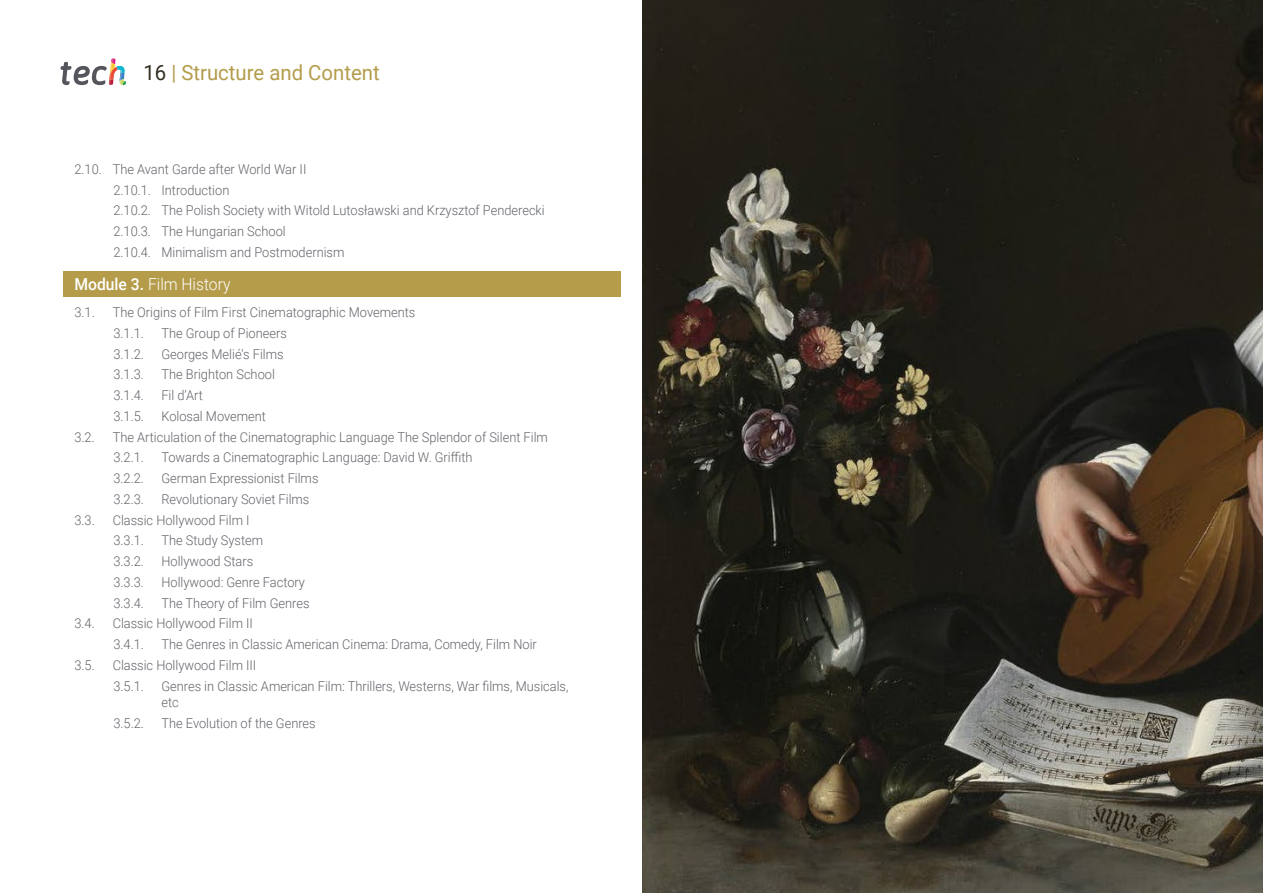
<style>
.page{position:relative;width:1263px;height:893px;background:#fff}
.page>*{position:absolute;margin:0;border:0;box-sizing:border-box;transform-origin:0 0}
.t1{font:21px "Roboto";color:#b49c4b}
.t2{font:300 16.5px "Roboto";color:#fff;scale:.95 1}
.t3{font:300 13.5px/20.7px "Roboto";color:#61646a;scale:.95 1}
.s1{color:#312e20}
.s2{font-weight:500}
</style>
<div class="page">
<img style="left:642px;top:0;width:621px;height:893px">
<div style="left:63px;top:271px;width:558px;height:25px;background:#b49c4b"></div>
<svg style="left:61px;top:58px;width:65px;height:28px"></svg>
<h1 class="t1" style="left:144px;top:57px;width:238px"><span class="s1">16</span> | Structure and Content</h1>
<p class="t3" style="left:113px;top:158px;width:456px;text-indent:-39px">2.10. The Avant Garde after World War II<br>2.10.1. Introduction<br>2.10.2. The Polish Society with Witold Lutosławski and Krzysztof Penderecki 2.10.3. The Hungarian School<br>2.10.4. Minimalism and Postmodernism</p>
<p class="t2" style="left:74px;top:273px;width:166px"><span class="s2">Module 3.</span> Film History</p>
<p class="t3" style="left:74px;top:301px;width:23px">3.1.</p>
<p class="t3" style="left:113px;top:301px;width:320px">The Origins of Film First Cinematographic Movements<br>3.1.1.</p>
<p class="t3" style="left:161px;top:322px;width:134px">The Group of Pioneers</p>
<p class="t3" style="left:113px;top:343px;width:34px">3.1.2.</p>
<p class="t3" style="left:161px;top:343px;width:130px">Georges Melié's Films</p>
<p class="t3" style="left:113px;top:364px;width:34px">3.1.3.</p>
<p class="t3" style="left:161px;top:364px;width:121px">The Brighton School</p>
<p class="t3" style="left:113px;top:384px;width:34px">3.1.4.</p>
<p class="t3" style="left:161px;top:384px;width:45px">Fil d’Art</p>
<p class="t3" style="left:113px;top:405px;width:34px">3.1.5.</p>
<p class="t3" style="left:161px;top:405px;width:112px">Kolosal Movement</p>
<p class="t3" style="left:74px;top:426px;width:23px">3.2.</p>
<p class="t3" style="left:113px;top:426px;width:460px">The Articulation of the Cinematographic Language The Splendor of Silent Film<br>3.2.1.</p>
<p class="t3" style="left:161px;top:447px;width:329px">Towards a Cinematographic Language: David W. Griffith</p>
<p class="t3" style="left:113px;top:467px;width:34px">3.2.2.</p>
<p class="t3" style="left:161px;top:467px;width:167px">German Expressionist Films</p>
<p class="t3" style="left:113px;top:488px;width:34px">3.2.3.</p>
<p class="t3" style="left:161px;top:488px;width:157px">Revolutionary Soviet Films</p>
<p class="t3" style="left:74px;top:509px;width:23px">3.3.</p>
<p class="t3" style="left:113px;top:509px;width:146px">Classic Hollywood Film I<br>3.3.1.</p>
<p class="t3" style="left:161px;top:530px;width:109px">The Study System</p>
<p class="t3" style="left:113px;top:550px;width:34px">3.3.2.</p>
<p class="t3" style="left:161px;top:550px;width:98px">Hollywood Stars</p>
<p class="t3" style="left:113px;top:571px;width:34px">3.3.3.</p>
<p class="t3" style="left:161px;top:571px;width:153px">Hollywood: Genre Factory</p>
<p class="t3" style="left:113px;top:592px;width:34px">3.3.4.</p>
<p class="t3" style="left:161px;top:592px;width:157px">The Theory of Film Genres</p>
<p class="t3" style="left:74px;top:613px;width:23px">3.4.</p>
<p class="t3" style="left:113px;top:613px;width:149px">Classic Hollywood Film II<br>3.4.1.</p>
<p class="t3" style="left:161px;top:633px;width:397px">The Genres in Classic American Cinema: Drama, Comedy, Film Noir</p>
<p class="t3" style="left:74px;top:654px;width:23px">3.5.</p>
<p class="t3" style="left:113px;top:654px;width:153px">Classic Hollywood Film III<br>3.5.1.</p>
<p class="t3" style="left:161px;top:677px;width:430px;line-height:16.5px">Genres in Classic American Film: Thrillers, Westerns, War films, Musicals, etc</p>
<p class="t3" style="left:113px;top:712px;width:34px">3.5.2.</p>
<p class="t3" style="left:161px;top:712px;width:164px">The Evolution of the Genres</p>
</div>
